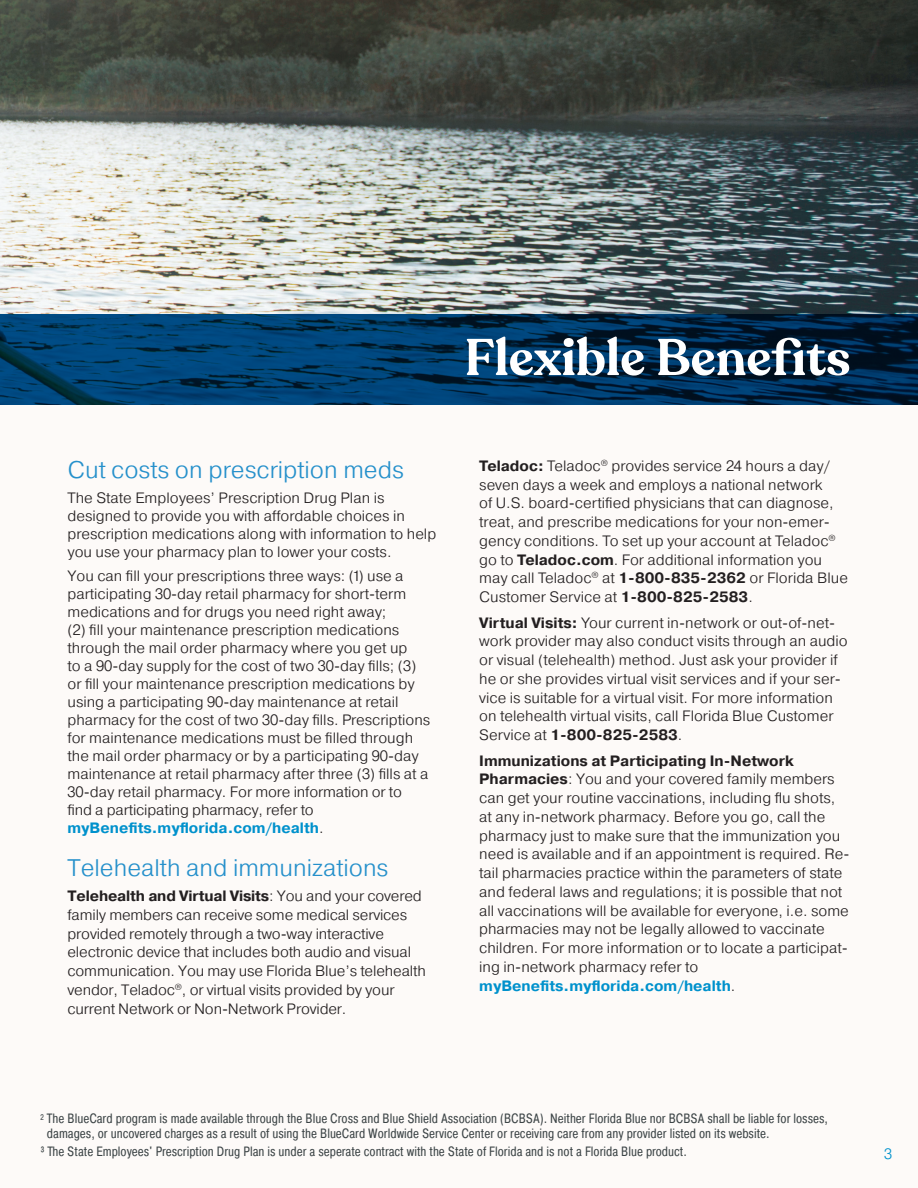
<style>
.page{position:relative;width:918px;height:1188px;background:#fdfaf8}
.page>*{position:absolute;margin:0;border:0;box-sizing:border-box;transform-origin:0 0}
.t1{font:600 51px "Recoleta";color:#fff}
.t2{font:300 24px "Pragmatica";color:#2590cb}
.t3{font:300 15px/18.8px "Pragmatica";color:#231f20}
.t4{font:700 15px "Pragmatica";color:#0091cc}
.t5{font:300 15px "Pragmatica";color:#0091cc}
.t6{font:13.5px/15px "Pragmatica Cond";color:#3c4446;scale:.95 1}
.s1{font-weight:300;color:#231f20}
.s2{font-weight:700}
</style>
<div class="page">
<img style="left:0;top:0;width:918px;height:314px">
<svg style="left:0;top:314px;width:918px;height:90px;background:#00355f"></svg>
<h1 class="t1" style="left:464px;top:325px;width:388px">Flexible Benefits</h1>
<h2 class="t2" style="left:68px;top:454px;width:338px">Cut costs on prescription meds</h2>
<p class="t3" style="left:68px;top:488px;width:370px;line-height:18px">The State Employees’ Prescription Drug Plan is designed to provide you with affordable choices in prescription medications along with information to help you use your pharmacy plan to lower your costs.</p>
<p class="t3" style="left:68px;top:567px;width:364px;line-height:18px">You can fill your prescriptions three ways: (1) use a participating 30-day retail pharmacy for short-term medications and for drugs you need right away;<br>(2) fill your maintenance prescription medications through the mail order pharmacy where you get up<br>to a 90-day supply for the cost of two 30-day fills; (3) or fill your maintenance prescription medications by using a participating 90-day maintenance at retail pharmacy for the cost of two 30-day fills. Prescriptions for maintenance medications must be filled through the mail order pharmacy or by a participating 90-day maintenance at retail pharmacy after three (3) fills at a 30-day retail pharmacy. For more information or to<br>find a participating pharmacy, refer to</p>
<p class="t4" style="left:68px;top:818px;width:258px">myBenefits.myflorida.com/health<span class="s1">.</span></p>
<h2 class="t2" style="left:68px;top:852px;width:323px">Telehealth and immunizations</h2>
<p class="t3" style="left:68px;top:886px;width:360px"><span class="s2">Telehealth and Virtual Visits</span>: You and your covered family members can receive some medical services provided remotely through a two-way interactive electronic device that includes both audio and visual communication. You may use Florida Blue’s telehealth vendor, Teladoc<sup>®</sup>, or virtual visits provided by your current Network or Non-Network Provider.</p>
<p class="t3" style="left:479px;top:456px;width:370px"><span class="s2">Teladoc:</span> Teladoc<sup>®</sup> provides service 24 hours a day/ seven days a week and employs a national network<br>of U.S. board-certified physicians that can diagnose, treat, and prescribe medications for your non-emer&shy;gency conditions. To set up your account at Teladoc<sup>® </sup>go to <span class="s2">Teladoc.com</span>. For additional information you may call Teladoc<sup>®</sup> at <span class="s2">1-800-835-2362</span> or Florida Blue Customer Service at <span class="s2">1-800-825-2583</span>.</p>
<p class="t3" style="left:479px;top:613px;width:370px"><span class="s2">Virtual Visits:</span> Your current in-network or out-of-net&shy;work provider may also conduct visits through an audio or visual (telehealth) method. Just ask your provider if he or she provides virtual visit services and if your ser&shy;vice is suitable for a virtual visit. For more information on telehealth virtual visits, call Florida Blue Customer Service at <span class="s2">1-800-825-2583</span>.</p>
<p class="t3" style="left:479px;top:751px;width:372px"><span class="s2">Immunizations at Participating In-Network Pharmacies</span>: You and your covered family members can get your routine vaccinations, including flu shots, at any in-network pharmacy. Before you go, call the pharmacy just to make sure that the immunization you need is available and if an appointment is required. Re&shy;tail pharmacies practice within the parameters of state and federal laws and regulations; it is possible that not all vaccinations will be available for everyone, i.e. some pharmacies may not be legally allowed to vaccinate children. For more information or to locate a participat&shy;ing in-network pharmacy refer to</p>
<p class="t4" style="left:479px;top:976px;width:258px">myBenefits.myflorida.com/health<span class="s1">.</span></p>
<p class="t6" style="left:47px;top:1111px;width:824px;text-indent:-6px"><sup>2</sup> The BlueCard program is made available through the Blue Cross and Blue Shield Association (BCBSA). Neither Florida Blue nor BCBSA shall be liable for losses, damages, or uncovered charges as a result of using the BlueCard Worldwide Service Center or receiving care from any provider listed on its website.</p>
<p class="t6" style="left:40px;top:1144px;width:682px">³ The State Employees' Prescription Drug Plan is under a seperate contract with the State of Florida and is not a Florida Blue product.</p>
<p class="t5" style="left:884px;top:1145px;width:9px">3</p>
</div>
